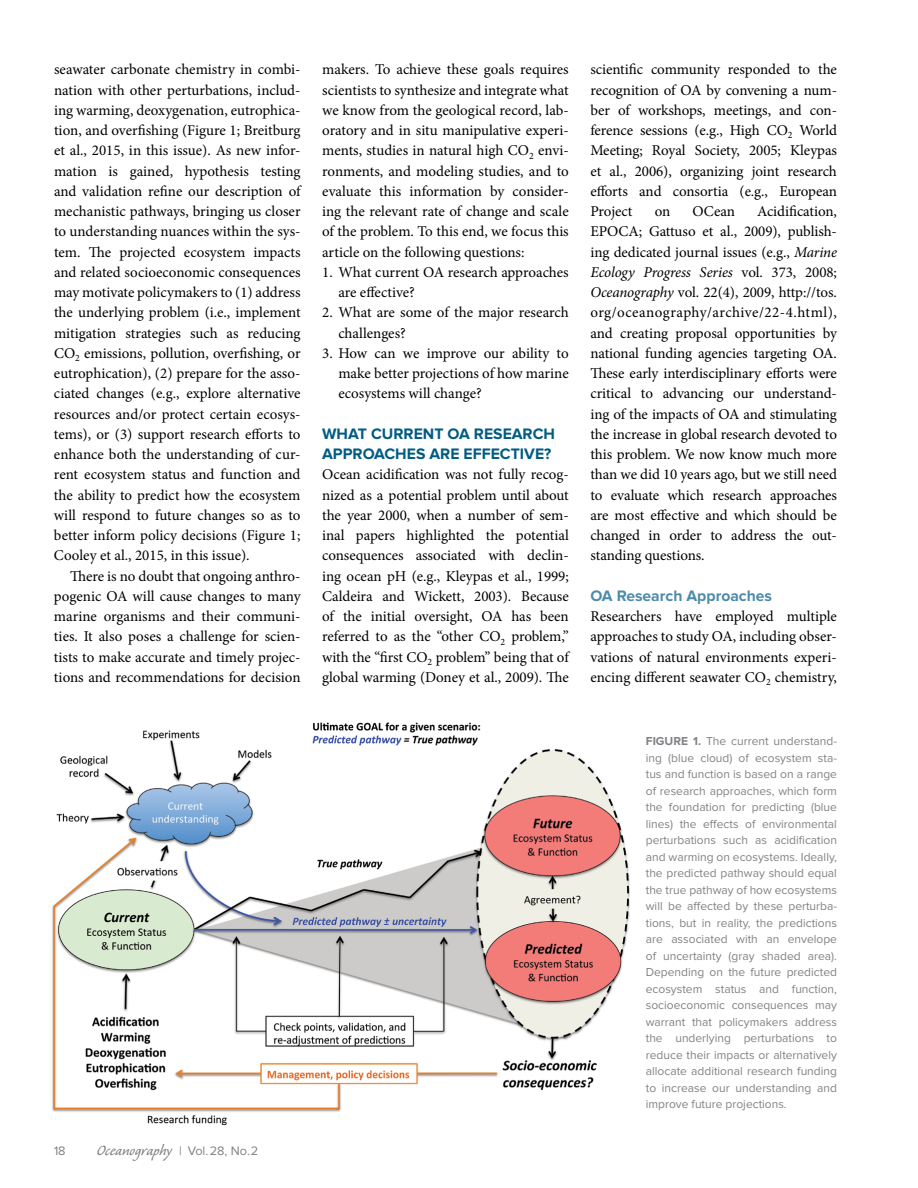
<style>
.page{position:relative;width:918px;height:1188px;background:#fff}
.page>*{position:absolute;margin:0;border:0;box-sizing:border-box;transform-origin:0 0}
.t1{font:18.75px "Caliban";color:#808285}
.t2{font:700 15.75px/20.2px "Proxima Nova";color:#005c83}
.t3{font:700 15.75px "Proxima Nova";color:#4d8bab}
.t4{font:15px/20.2px "Minion Pro";letter-spacing:-.005em;color:#000;text-align:justify}
.t5{font:12.75px "Proxima Nova";color:#808285}
.t6{font:12px/16.5px "Proxima Nova";color:#808285;text-align:justify}
.s1{font-style:italic}
.s2{font-family:"Proxima Nova";font-size:12.75px}
.s3{font-weight:700}
</style>
<div class="page">
<img style="left:52px;top:722px;width:578px;height:404px">
<p class="t4" style="left:54px;top:59px;width:248px">seawater carbonate chemistry in combi&shy;nation with other perturbations, includ&shy;ing warming, deoxygenation, eutrophica&shy;tion, and overfishing (Figure 1; Breitburg et al., 2015, in this issue). As new infor&shy;mation is gained, hypothesis testing and validation refine our description of mechanistic pathways, bringing us closer to understanding nuances within the sys&shy;tem. The projected ecosystem impacts and related socioeconomic consequences may motivate policymakers to (1) address the underlying problem (i.e., implement mitigation strategies such as reducing CO<sub>2</sub> emissions, pollution, overfishing, or eutrophication), (2) prepare for the asso&shy;ciated changes (e.g., explore alternative resources and/or protect certain ecosys&shy;tems), or (3) support research efforts to enhance both the understanding of cur&shy;rent ecosystem status and function and the ability to predict how the ecosystem will respond to future changes so as to better inform policy decisions (Figure 1; Cooley et al., 2015, in this issue).</p>
<p class="t4" style="left:54px;top:566px;width:248px;text-indent:16px">There is no doubt that ongoing anthro&shy;pogenic OA will cause changes to many marine organisms and their communi&shy;ties. It also poses a challenge for scien&shy;tists to make accurate and timely projec&shy;tions and recommendations for decision</p>
<p class="t4" style="left:322px;top:59px;width:248px">makers. To achieve these goals requires scientists to synthesize and integrate what we know from the geological record, lab&shy;oratory and in situ manipulative experi&shy;ments, studies in natural high CO<sub>2</sub> envi&shy;ronments, and modeling studies, and to evaluate this information by consider&shy;ing the relevant rate of change and scale of the problem. To this end, we focus this article on the following questions:</p>
<p class="t4" style="left:338px;top:262px;width:232px;text-indent:-16px">1. What current OA research approaches are effective?</p>
<p class="t4" style="left:338px;top:302px;width:232px;text-indent:-16px">2. What are some of the major research challenges?</p>
<p class="t4" style="left:338px;top:343px;width:232px;text-indent:-16px">3. How can we improve our ability to make better projections of how marine ecosystems will change?</p>
<p class="t2" style="left:322px;top:424px;width:234px">WHAT CURRENT OA RESEARCH<br>APPROACHES ARE EFFECTIVE?</p>
<p class="t4" style="left:322px;top:464px;width:248px">Ocean acidification was not fully recog&shy;nized as a potential problem until about the year 2000, when a number of sem&shy;inal papers highlighted the potential consequences associated with declin&shy;ing ocean pH (e.g., Kleypas et al., 1999; Caldeira and Wickett, 2003). Because of the initial oversight, OA has been referred to as the “other CO<sub>2</sub> problem,” with the “first CO<sub>2</sub> problem” being that of global warming (Doney et al., 2009). The</p>
<p class="t4" style="left:590px;top:59px;width:248px">scientific community responded to the recognition of OA by convening a num&shy;ber of workshops, meetings, and con&shy;ference sessions (e.g., High CO<sub>2</sub> World Meeting; Royal Society, 2005; Kleypas et al., 2006), organizing joint research efforts and consortia (e.g., European Project</p>
<p class="t4" style="left:590px;top:201px;width:248px;text-indent:167px">Acidification, EPOCA; Gattuso et al., 2009), publish&shy;ing dedicated journal issues (e.g., <span class="s1">Marine Ecology Progress Series</span> vol. 373, 2008; <span class="s1">Oceanography</span> vol. 22(4), 2009, http://tos. org/oceanography/archive/22-4.html), and creating proposal opportunities by national funding agencies targeting OA.<br>These early interdisciplinary efforts were critical to advancing our understand&shy;ing of the impacts of OA and stimulating the increase in global research devoted to this problem. We now know much more than we did 10 years ago, but we still need to evaluate which research approaches are most effective and which should be changed in order to address the out&shy;standing questions.</p>
<p class="t3" style="left:590px;top:586px;width:183px">OA Research Approaches</p>
<p class="t4" style="left:590px;top:606px;width:248px">Researchers have employed multiple approaches to study OA, including obser&shy;vations of natural environments experi&shy;encing different seawater CO<sub>2</sub> chemistry,</p>
<p class="t4" style="left:655px;top:201px;width:17px">on</p>
<p class="t4" style="left:692px;top:201px;width:44px">OCean</p>
<p class="t5" style="left:54px;top:1143px;width:13px">18</p>
<p class="t1" style="left:97px;top:1141px;width:163px">Oceanography <span class="s2">| Vol.28, No.2</span></p>
<p class="t6" style="left:646px;top:733px;width:193px"><span class="s3">FIGURE 1.</span> The current understand&shy;ing (blue cloud) of ecosystem sta&shy;tus and function is based on a range of research approaches, which form the foundation for predicting (blue lines) the effects of environmental perturbations such as acidification and warming on ecosystems. Ideally, the predicted pathway should equal the true pathway of how ecosystems will be affected by these perturba&shy;tions, but in reality, the predictions are associated with an envelope of uncertainty (gray shaded area).<br>Depending on the future predicted ecosystem status and function, socioeconomic consequences may warrant that policymakers address the underlying perturbations to reduce their impacts or alternatively allocate additional research funding to increase our understanding and improve future projections.</p>
</div>
